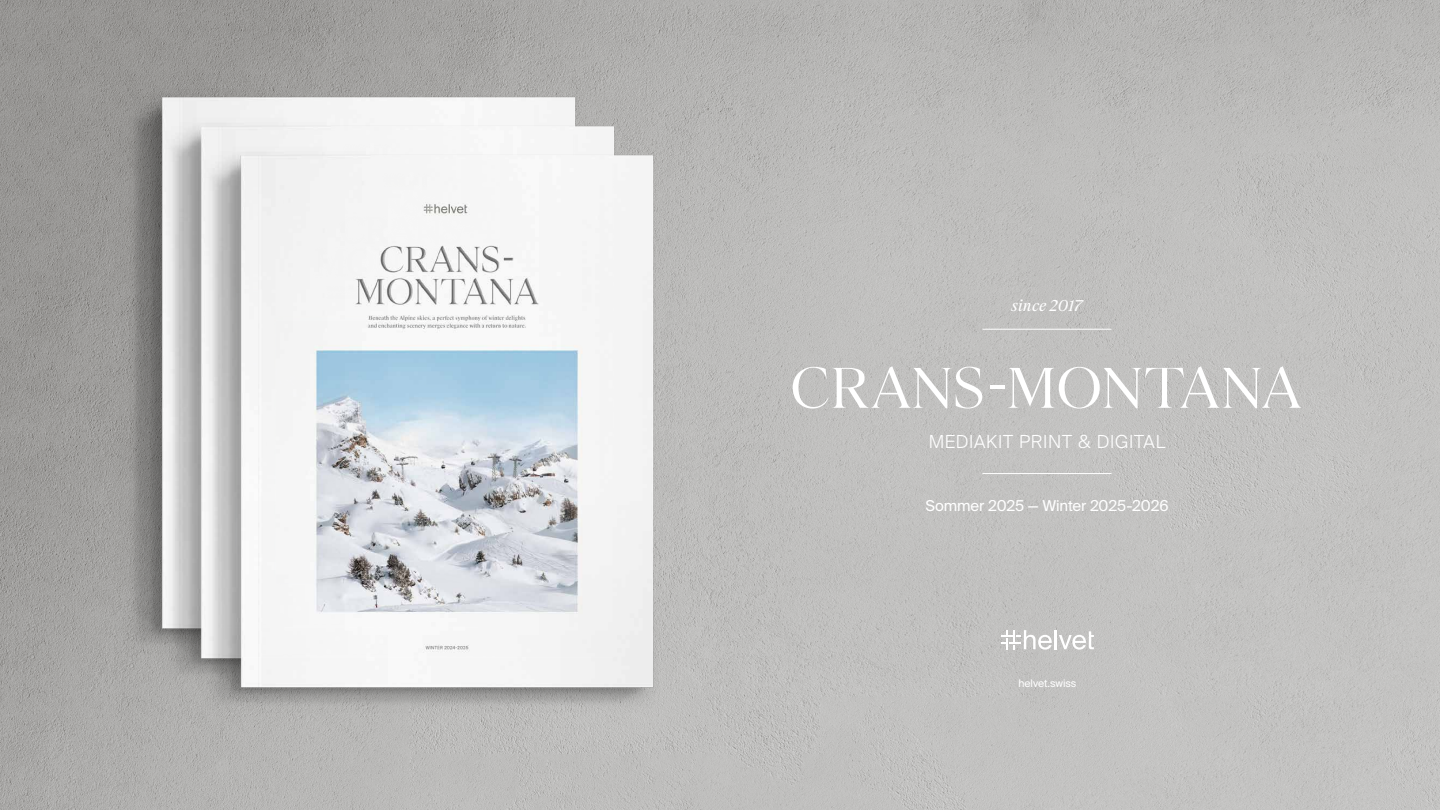
<style>
.page{position:relative;width:1440px;height:810px;background:#fff}
.page>*{position:absolute;margin:0;border:0;box-sizing:border-box;transform-origin:0 0}
.t1{font:300 18px "Suisse Intl";letter-spacing:.04em;color:#fff}
.t2{font:15px "Suisse Intl";letter-spacing:-.005em;color:#fff}
.t3{font:italic 15px "Suisse Works";letter-spacing:-.015em;color:#fff}
.t4{font:10.5px "Suisse Intl";letter-spacing:-.005em;color:#fff}
</style>
<div class="page">
<img style="left:0;top:0;width:1440px;height:810px">
<svg style="left:1001px;top:630px;width:93px;height:20px"></svg>
<img style="left:47px;top:46px;width:643px;height:632px">
<img style="left:86px;top:75px;width:643px;height:632px">
<hr style="left:982px;top:329px;width:130px;height:1px;background:#fff">
<hr style="left:982px;top:473px;width:130px;height:1px;background:#fff">
<hr style="left:990px;top:385px;width:14px;height:4px;background:#fff">
<svg style="left:793px;top:366px;width:189px;height:43px"></svg>
<svg style="left:1008px;top:366px;width:293px;height:43px"></svg>
<img style="left:125px;top:105px;width:643px;height:631px">
<p class="t3" style="left:1011px;top:296px;width:73px">since 2017</p>
<p class="t1" style="left:929px;top:431px;width:238px">MEDIAKIT PRINT &amp; DIGITAL</p>
<p class="t2" style="left:925px;top:497px;width:245px">Sommer 2025 — Winter 2025-2026</p>
<p class="t4" style="left:1019px;top:677px;width:59px">helvet.swiss</p>
</div>
